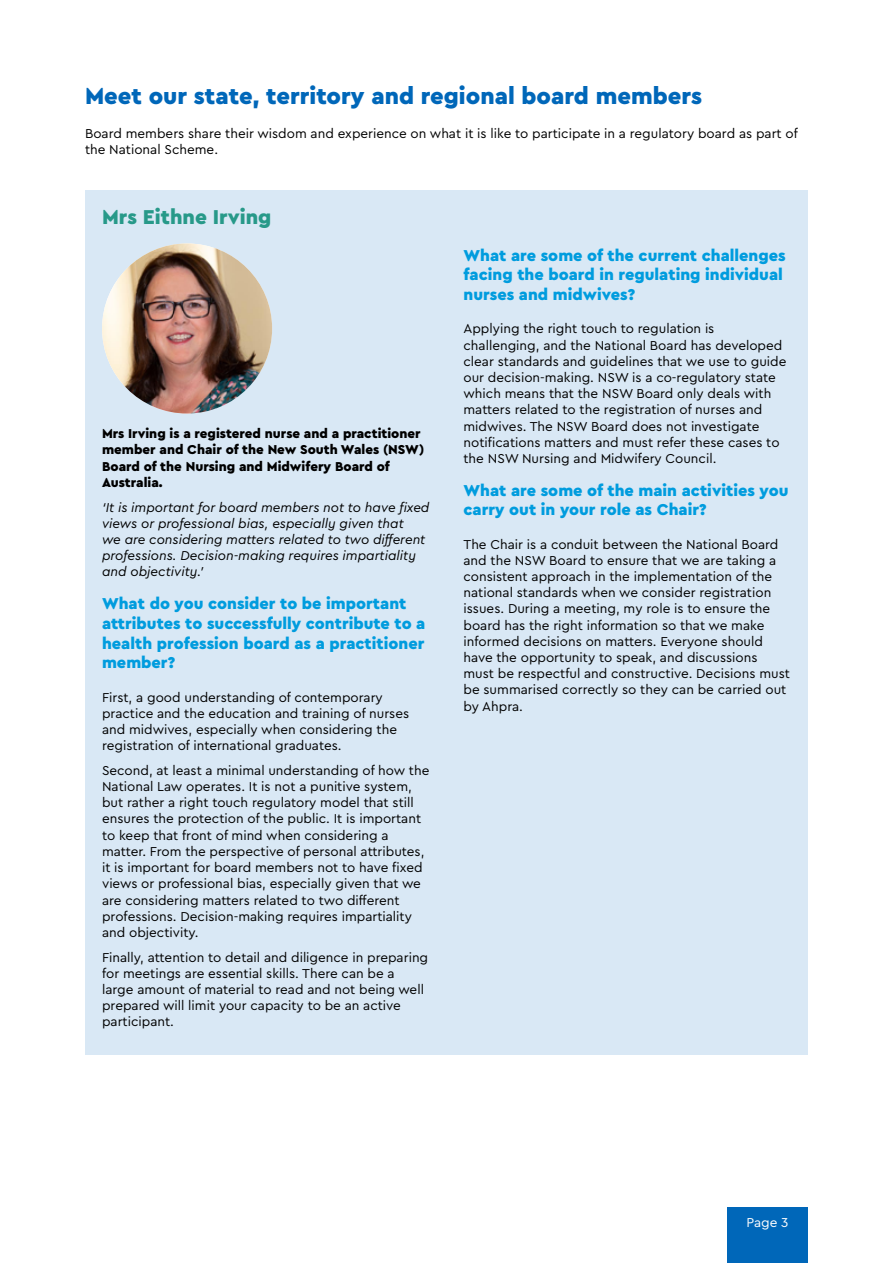
<style>
.page{position:relative;width:893px;height:1263px;background:#fff}
.page>*{position:absolute;margin:0;border:0;box-sizing:border-box;transform-origin:0 0}
.t1{font:900 24px "Cera Pro";color:#0067b9}
.t2{font:900 21px "Cera Pro";color:#279989}
.t3{font:900 16.5px/19.8px "Cera Pro";color:#009cde}
.t4{font:13.5px/16.2px "Cera Pro";color:#000}
.t5{font:italic 13.5px/16.2px "Cera Pro";color:#000}
.t6{font:900 13.5px/16.2px "Cera Pro";color:#000}
.t7{font:13.5px "Cera Pro";color:#fff}
</style>
<div class="page">
<div style="left:727px;top:1208px;width:81px;height:55px;background:#0067b9"></div>
<div style="left:85px;top:190px;width:723px;height:864px;background:#d9e8f5"></div>
<img style="left:102px;top:243px;width:170px;height:171px;border-radius:85px">
<h1 class="t1" style="left:85px;top:80px;width:619px">Meet our state, territory and regional board members</h1>
<p class="t4" style="left:85px;top:124px;width:714px">Board members share their wisdom and experience on what it is like to participate in a regulatory board as part of the National Scheme.</p>
<h2 class="t2" style="left:102px;top:203px;width:171px">Mrs Eithne Irving</h2>
<p class="t6" style="left:102px;top:425px;width:324px">Mrs Irving is a registered nurse and a practitioner member and Chair of the New South Wales (NSW)<br>Board of the Nursing and Midwifery Board of Australia.</p>
<p class="t5" style="left:102px;top:498px;width:329px">‘It is important for board members not to have fixed views or professional bias, especially given that<br>we are considering matters related to two different professions. Decision-making requires impartiality and objectivity.’</p>
<p class="t3" style="left:102px;top:593px;width:325px">What do you consider to be important attributes to successfully contribute to a health profession board as a practitioner member?</p>
<p class="t4" style="left:102px;top:688px;width:309px">First, a good understanding of contemporary practice and the education and training of nurses and midwives, especially when considering the registration of international graduates.</p>
<p class="t4" style="left:102px;top:762px;width:329px">Second, at least a minimal understanding of how the National Law operates. It is not a punitive system, but rather a right touch regulatory model that still ensures the protection of the public. It is important to keep that front of mind when considering a matter. From the perspective of personal attributes, it is important for board members not to have fixed views or professional bias, especially given that we are considering matters related to two different professions. Decision-making requires impartiality and objectivity.</p>
<p class="t4" style="left:102px;top:948px;width:328px">Finally, attention to detail and diligence in preparing for meetings are essential skills. There can be a large amount of material to read and not being well prepared will limit your capacity to be an active participant.</p>
<p class="t3" style="left:463px;top:244px;width:324px">What are some of the current challenges facing the board in regulating individual nurses and midwives?</p>
<p class="t4" style="left:463px;top:320px;width:324px">Applying the right touch to regulation is challenging, and the National Board has developed clear standards and guidelines that we use to guide our decision-making. NSW is a co-regulatory state which means that the NSW Board only deals with matters related to the registration of nurses and midwives. The NSW Board does not investigate notifications matters and must refer these cases to the NSW Nursing and Midwifery Council.</p>
<p class="t3" style="left:463px;top:479px;width:326px">What are some of the main activities you carry out in your role as Chair?</p>
<p class="t4" style="left:463px;top:535px;width:328px">The Chair is a conduit between the National Board and the NSW Board to ensure that we are taking a consistent approach in the implementation of the national standards when we consider registration issues. During a meeting, my role is to ensure the board has the right information so that we make informed decisions on matters. Everyone should have the opportunity to speak, and discussions must be respectful and constructive. Decisions must be summarised correctly so they can be carried out by Ahpra.</p>
<p class="t7" style="left:746px;top:1213px;width:44px">Page 3</p>
</div>
